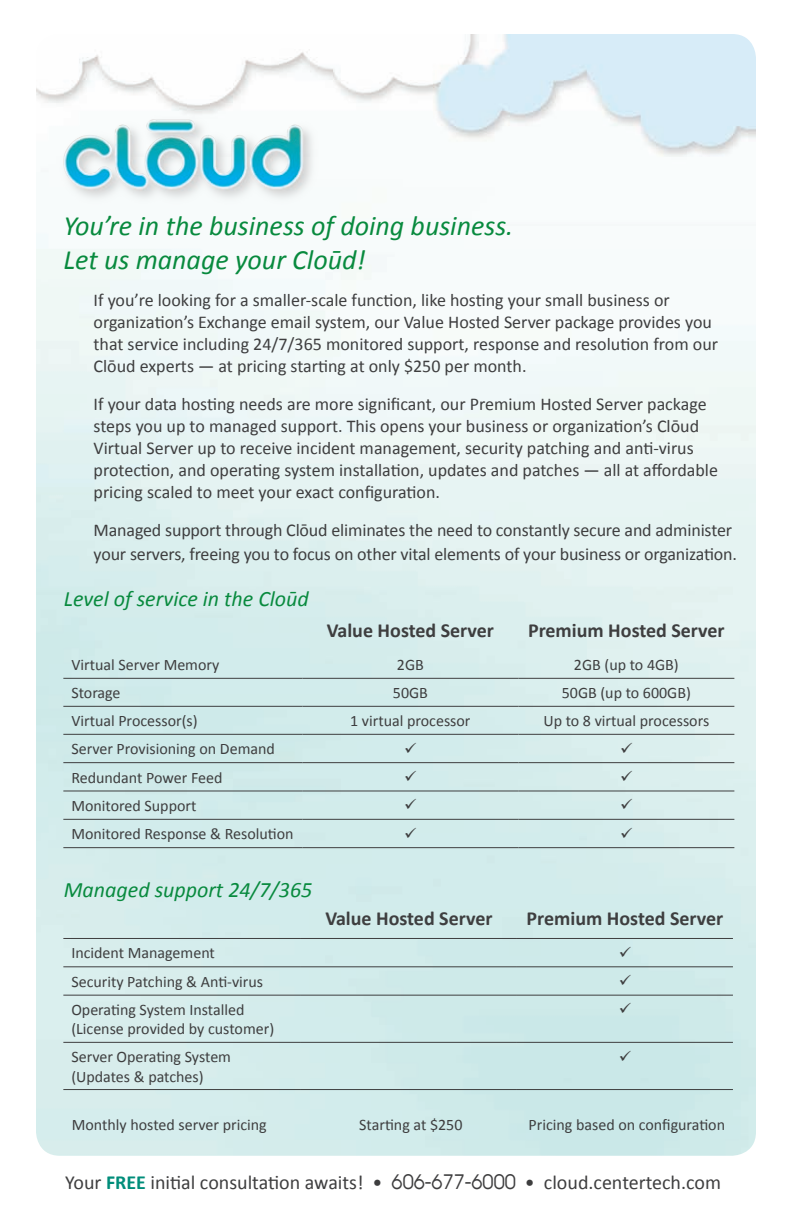
<style>
.page{position:relative;width:792px;height:1224px;background:#fff}
.page>*{position:absolute;margin:0;border:0;box-sizing:border-box;transform-origin:0 0}
.header_1{font:italic 28px/33.6px "Calibri";color:#088a3e}
.t1{font:italic 22px "Calibri";color:#088a3e}
.body{font:700 20px "Calibri";color:#3e3e3f}
.back_copy{font:20px "Calibri";color:#3e3e3f}
.body-2{font:18px/22px "Calibri";color:#3e3e3f}
.t2{font:16px "Calibri";color:#3e3e3f}
.s1{font-weight:700;color:#008d7a}
.s2{font-family:"Avalon Plain"}
</style>
<div class="page">
<img style="left:58px;top:114px;width:262px;height:93px">
<hr style="left:63px;top:678px;width:239px;height:1px;background:#3e3e3f">
<hr style="left:302px;top:678px;width:216px;height:1px;background:#3e3e3f">
<hr style="left:518px;top:678px;width:216px;height:1px;background:#3e3e3f">
<hr style="left:63px;top:706px;width:239px;height:1px;background:#3e3e3f">
<hr style="left:302px;top:706px;width:216px;height:1px;background:#3e3e3f">
<hr style="left:518px;top:706px;width:216px;height:1px;background:#3e3e3f">
<hr style="left:63px;top:734px;width:239px;height:1px;background:#3e3e3f">
<hr style="left:302px;top:734px;width:216px;height:1px;background:#3e3e3f">
<hr style="left:518px;top:734px;width:216px;height:1px;background:#3e3e3f">
<hr style="left:63px;top:762px;width:239px;height:1px;background:#3e3e3f">
<hr style="left:302px;top:762px;width:216px;height:1px;background:#3e3e3f">
<hr style="left:518px;top:762px;width:216px;height:1px;background:#3e3e3f">
<hr style="left:63px;top:791px;width:239px;height:1px;background:#3e3e3f">
<hr style="left:302px;top:791px;width:216px;height:1px;background:#3e3e3f">
<hr style="left:518px;top:791px;width:216px;height:1px;background:#3e3e3f">
<hr style="left:63px;top:819px;width:239px;height:1px;background:#3e3e3f">
<hr style="left:302px;top:819px;width:216px;height:1px;background:#3e3e3f">
<hr style="left:518px;top:819px;width:216px;height:1px;background:#3e3e3f">
<hr style="left:63px;top:847px;width:239px;height:1px;background:#3e3e3f">
<hr style="left:302px;top:847px;width:216px;height:1px;background:#3e3e3f">
<hr style="left:518px;top:847px;width:216px;height:1px;background:#3e3e3f">
<hr style="left:63px;top:938px;width:238px;height:1px;background:#3e3e3f">
<hr style="left:301px;top:938px;width:216px;height:1px;background:#3e3e3f">
<hr style="left:517px;top:938px;width:216px;height:1px;background:#3e3e3f">
<hr style="left:63px;top:966px;width:238px;height:1px;background:#3e3e3f">
<hr style="left:301px;top:966px;width:216px;height:1px;background:#3e3e3f">
<hr style="left:517px;top:966px;width:216px;height:1px;background:#3e3e3f">
<hr style="left:63px;top:995px;width:238px;height:1px;background:#3e3e3f">
<hr style="left:301px;top:995px;width:216px;height:1px;background:#3e3e3f">
<hr style="left:517px;top:995px;width:216px;height:1px;background:#3e3e3f">
<hr style="left:63px;top:1042px;width:238px;height:1px;background:#3e3e3f">
<hr style="left:301px;top:1042px;width:216px;height:1px;background:#3e3e3f">
<hr style="left:517px;top:1042px;width:216px;height:1px;background:#3e3e3f">
<hr style="left:63px;top:1089px;width:238px;height:1px;background:#3e3e3f">
<hr style="left:301px;top:1089px;width:216px;height:1px;background:#3e3e3f">
<hr style="left:517px;top:1089px;width:216px;height:1px;background:#3e3e3f">
<svg style="left:405px;top:742px;width:11px;height:11px"></svg>
<svg style="left:621px;top:742px;width:11px;height:11px"></svg>
<svg style="left:405px;top:771px;width:11px;height:10px"></svg>
<svg style="left:621px;top:771px;width:11px;height:10px"></svg>
<svg style="left:405px;top:799px;width:11px;height:10px"></svg>
<svg style="left:621px;top:799px;width:11px;height:10px"></svg>
<svg style="left:405px;top:827px;width:11px;height:11px"></svg>
<svg style="left:621px;top:827px;width:11px;height:11px"></svg>
<svg style="left:620px;top:946px;width:11px;height:11px"></svg>
<svg style="left:620px;top:975px;width:11px;height:10px"></svg>
<svg style="left:620px;top:1003px;width:11px;height:11px"></svg>
<svg style="left:620px;top:1050px;width:11px;height:11px"></svg>
<p class="header_1" style="left:63px;top:208px;width:451px">You’re in the business of doing business.<br>Let us manage your Cloūd!</p>
<p class="body-2" style="left:94px;top:290px;width:626px">If you’re looking for a smaller-scale function, like hosting your small business or organization’s Exchange email system, our Value Hosted Server package provides you that service including 24/7/365 monitored support, response and resolution from our Clōud experts — at pricing starting at only $250 per month.</p>
<p class="body-2" style="left:94px;top:394px;width:626px">If your data hosting needs are more significant, our Premium Hosted Server package steps you up to managed support. This opens your business or organization’s Clōud Virtual Server up to receive incident management, security patching and anti-virus protection, and operating system installation, updates and patches — all at affordable pricing scaled to meet your exact configuration.</p>
<p class="body-2" style="left:94px;top:519px;width:645px;line-height:24px">Managed support through Clōud eliminates the need to constantly secure and administer your servers, freeing you to focus on other vital elements of your business or organization.</p>
<p class="t1" style="left:64px;top:584px;width:247px">Level of service in the Cloūd</p>
<p class="body" style="left:327px;top:618px;width:169px">Value Hosted Server</p>
<p class="body" style="left:528px;top:618px;width:198px">Premium Hosted Server</p>
<p class="t2" style="left:71px;top:655px;width:150px">Virtual Server Memory</p>
<p class="t2" style="left:397px;top:655px;width:28px">2GB</p>
<p class="t2" style="left:574px;top:655px;width:106px">2GB (up to 4GB)</p>
<p class="t2" style="left:71px;top:683px;width:51px">Storage</p>
<p class="t2" style="left:393px;top:683px;width:37px">50GB</p>
<p class="t2" style="left:562px;top:683px;width:131px">50GB (up to 600GB)</p>
<p class="t2" style="left:71px;top:711px;width:128px">Virtual Processor(s)</p>
<p class="t2" style="left:350px;top:711px;width:122px">1 virtual processor</p>
<p class="t2" style="left:543px;top:711px;width:167px">Up to 8 virtual processors</p>
<p class="t2" style="left:71px;top:739px;width:205px">Server Provisioning on Demand</p>
<p class="t2" style="left:71px;top:767px;width:153px">Redundant Power Feed</p>
<p class="t2" style="left:71px;top:796px;width:127px">Monitored Support</p>
<p class="t2" style="left:71px;top:824px;width:224px">Monitored Response &amp; Resolution</p>
<p class="t1" style="left:64px;top:875px;width:250px">Managed support 24/7/365</p>
<p class="body" style="left:325px;top:906px;width:169px">Value Hosted Server</p>
<p class="body" style="left:527px;top:906px;width:198px">Premium Hosted Server</p>
<p class="t2" style="left:71px;top:943px;width:145px">Incident Management</p>
<p class="t2" style="left:71px;top:971px;width:193px">Security Patching &amp; Anti-virus</p>
<p class="t2" style="left:71px;top:1000px;width:175px">Operating System Installed</p>
<p class="t2" style="left:71px;top:1019px;width:204px">(License provided by customer)</p>
<p class="t2" style="left:71px;top:1047px;width:161px">Server Operating System</p>
<p class="t2" style="left:71px;top:1066px;width:134px">(Updates &amp; patches)</p>
<p class="t2" style="left:72px;top:1115px;width:196px">Monthly hosted server pricing</p>
<p class="t2" style="left:359px;top:1115px;width:105px">Starting at $250</p>
<p class="t2" style="left:529px;top:1115px;width:198px">Pricing based on configuration</p>
<p class="back_copy" style="left:65px;top:1169px;width:657px">Your <span class="s1">FREE</span> initial consultation awaits! • <span class="s2">606-677-6000</span> • cloud.centertech.com</p>
</div>
